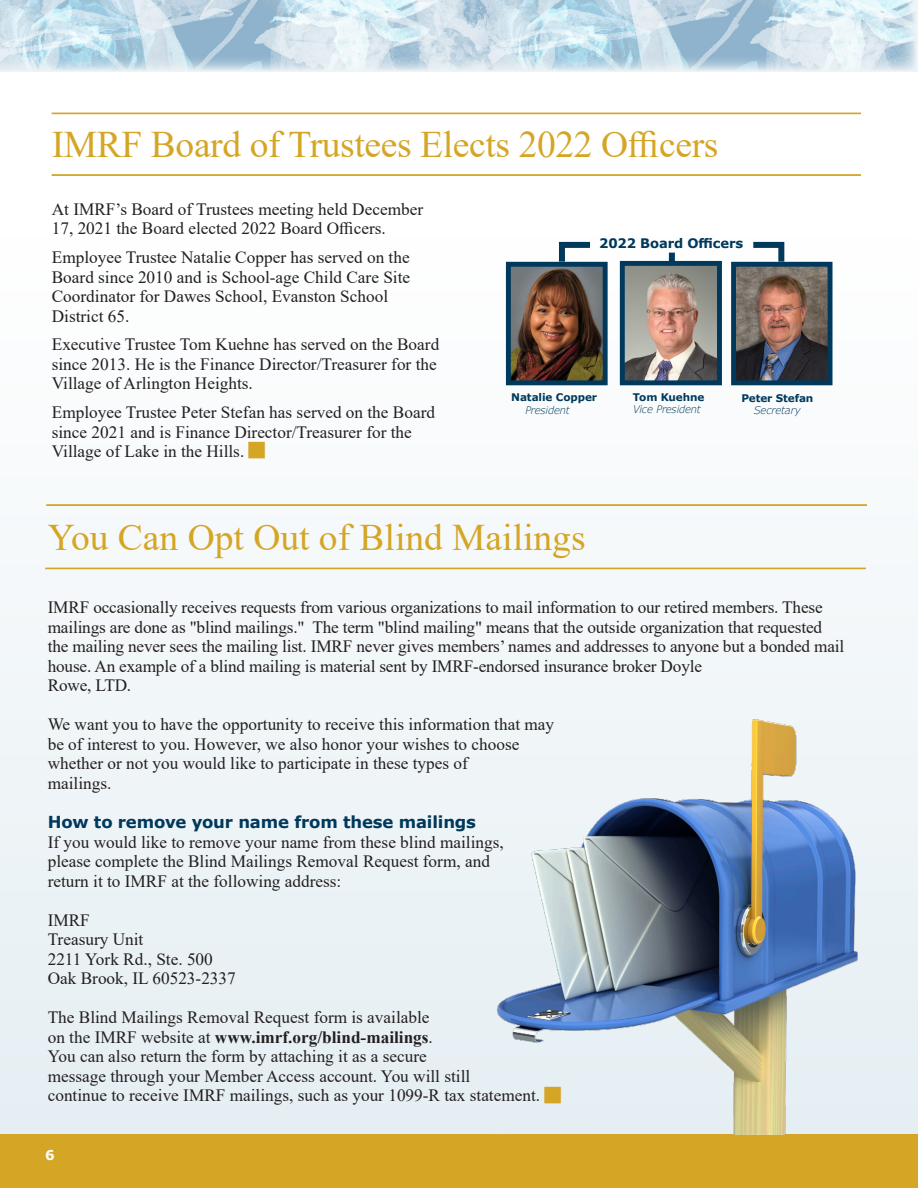
<style>
.page{position:relative;width:918px;height:1188px;background:#fff}
.page>*{position:absolute;margin:0;border:0;box-sizing:border-box;transform-origin:0 0}
.Headline_-_interior{font:37.5px "Times New Roman";letter-spacing:-.01em;color:#d5a626}
.Story_Text{font:17.25px/19.5px "Times New Roman";color:#231f20}
.Body_text{font:17.25px/19.5px "Times New Roman";color:#231f20}
.Story_Text-2{font:700 17.25px "Times New Roman";color:#231f20}
.Subhead_-_Dark_Blue{font:700 16.5px "Verdana Pro";letter-spacing:-.01em;color:#00395c}
.t1{font:700 13.5px "Verdana";color:#fff}
.Subhead_-_Dark_Blue-2{font:700 13.2px "Verdana Pro";letter-spacing:-.01em;color:#00395c}
.Subhead_-_Dark_Blue-3{font:700 10.5px "Verdana Pro";letter-spacing:-.01em;color:#00395c}
.Subhead_-_Dark_Blue-4{font:italic 300 10.5px "Verdana Pro";letter-spacing:-.01em;color:#00395c}
.s1{font-weight:400}
</style>
<div class="page">
<div style="left:0;top:0;width:918px;height:1164px;background:linear-gradient(to bottom,#fff,#e5eef3)"></div>
<hr style="left:45px;top:569px;width:821px;height:1px;background:#d5a626">
<hr style="left:45px;top:568px;width:821px;height:1px;background:#d5a626">
<hr style="left:46px;top:505px;width:821px;height:1px;background:#d5a626">
<div style="left:0;top:1134px;width:918px;height:54px;background:#d5a626"></div>
<img style="left:484px;top:700px;width:387px;height:434px">
<hr style="left:52px;top:113px;width:809px;height:1px;background:#d5a626">
<hr style="left:52px;top:175px;width:809px;height:1px;background:#d5a626">
<svg style="left:556px;top:239px;width:40px;height:23px"></svg>
<svg style="left:747px;top:239px;width:40px;height:23px"></svg>
<div style="left:669px;top:253px;width:6px;height:9px;background:#00395c"></div>
<img style="left:512px;top:268px;width:90px;height:111px">
<div style="left:506px;top:262px;width:102px;height:123px;border:5px solid #00395c"></div>
<img style="left:626px;top:267px;width:90px;height:112px">
<div style="left:620px;top:261px;width:102px;height:124px;border:5px solid #00395c"></div>
<img style="left:737px;top:268px;width:90px;height:111px">
<div style="left:731px;top:262px;width:102px;height:123px;border:5px solid #00395c"></div>
<img style="left:0;top:0;width:917px;height:70px">
<svg style="left:545px;top:1086px;width:16px;height:17px"></svg>
<svg style="left:249px;top:442px;width:16px;height:16px"></svg>
<p class="Headline_-_interior" style="left:52px;top:118px;width:668px">IMRF Board of Trustees Elects 2022 Officers</p>
<p class="Story_Text" style="left:52px;top:199px;width:373px">At IMRF’s Board of Trustees meeting held December<br>17, 2021 the Board elected 2022 Board Officers.</p>
<p class="Body_text" style="left:52px;top:247px;width:360px">Employee Trustee Natalie Copper has served on the Board since 2010 and is School-age Child Care Site Coordinator for Dawes School, Evanston School District 65.</p>
<p class="Body_text" style="left:52px;top:334px;width:389px">Executive Trustee Tom Kuehne has served on the Board since 2013. He is the Finance Director/Treasurer for the<br>Village of Arlington Heights.</p>
<p class="Body_text" style="left:52px;top:402px;width:385px">Employee Trustee Peter Stefan has served on the Board since 2021 and is Finance Director/Treasurer for the<br>Village of Lake in the Hills.</p>
<p class="Subhead_-_Dark_Blue-2" style="left:599px;top:235px;width:146px">2022 Board Officers</p>
<p class="Subhead_-_Dark_Blue-3" style="left:511px;top:391px;width:87px">Natalie Copper</p>
<p class="Subhead_-_Dark_Blue-3" style="left:633px;top:391px;width:73px">Tom Kuehne</p>
<p class="Subhead_-_Dark_Blue-3" style="left:741px;top:391px;width:74px">Peter Stefan</p>
<p class="Subhead_-_Dark_Blue-4" style="left:525px;top:403px;width:46px">President</p>
<p class="Subhead_-_Dark_Blue-4" style="left:633px;top:403px;width:69px">Vice President</p>
<p class="Subhead_-_Dark_Blue-4" style="left:754px;top:403px;width:48px">Secretary</p>
<p class="Headline_-_interior" style="left:48px;top:511px;width:539px">You Can Opt Out of Blind Mailings</p>
<p class="Story_Text" style="left:48px;top:597px;width:798px">IMRF occasionally receives requests from various organizations to mail information to our retired members. These mailings are done as "blind mailings." The term "blind mailing" means that the outside organization that requested the mailing never sees the mailing list. IMRF never gives members’ names and addresses to anyone but a bonded mail house. An example of a blind mailing is material sent by IMRF-endorsed insurance broker Doyle<br>Rowe, LTD.</p>
<p class="Story_Text" style="left:48px;top:714px;width:508px">We want you to have the opportunity to receive this information that may be of interest to you. However, we also honor your wishes to choose whether or not you would like to participate in these types of<br>mailings.</p>
<p class="Subhead_-_Dark_Blue" style="left:48px;top:812px;width:430px">How to remove your name from these mailings</p>
<p class="Story_Text" style="left:48px;top:832px;width:458px">If you would like to remove your name from these blind mailings, please complete the Blind Mailings Removal Request form, and return it to IMRF at the following address:</p>
<p class="Story_Text" style="left:48px;top:910px;width:44px">IMRF</p>
<p class="Story_Text" style="left:48px;top:929px;width:97px">Treasury Unit</p>
<p class="Story_Text" style="left:48px;top:949px;width:167px">2211 York Rd., Ste. 500</p>
<p class="Story_Text" style="left:48px;top:968px;width:190px">Oak Brook, IL 60523-2337</p>
<p class="Story_Text" style="left:48px;top:1007px;width:383px">The Blind Mailings Removal Request form is available</p>
<p class="Story_Text-2" style="left:48px;top:1025px;width:387px"><span class="s1">on the IMRF website at</span> www.imrf.org/blind-mailings<span class="s1">.</span></p>
<p class="Story_Text" style="left:48px;top:1046px;width:381px">You can also return the form by attaching it as a secure</p>
<p class="Story_Text" style="left:48px;top:1066px;width:424px">message through your Member Access account. You will still</p>
<p class="Story_Text" style="left:48px;top:1085px;width:494px">continue to receive IMRF mailings, such as your 1099-R tax statement.</p>
<p class="t1" style="left:45px;top:1145px;width:11px">6</p>
</div>
